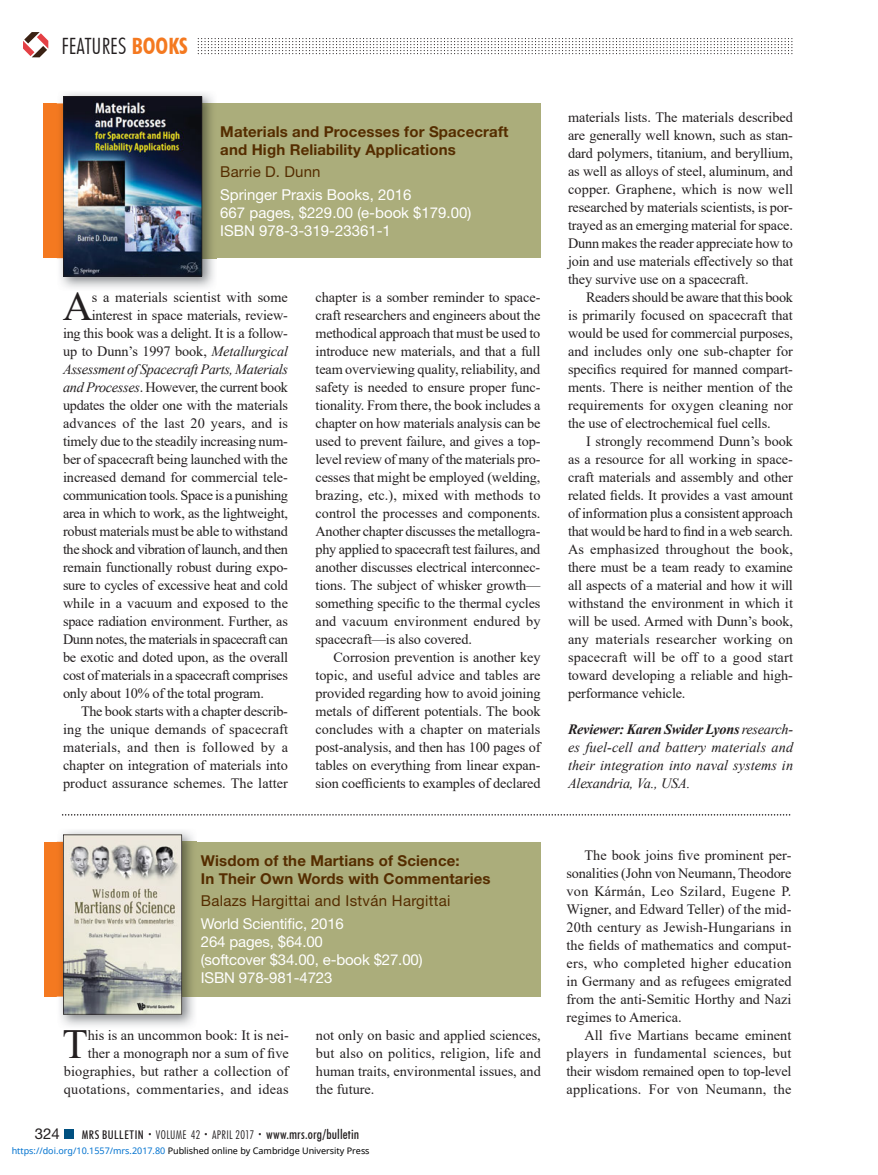
<style>
.page{position:relative;width:878px;height:1175px;background:#fff}
.page>*{position:absolute;margin:0;border:0;box-sizing:border-box;transform-origin:0 0}
.t1{font:41.4px "Times New Roman";color:#231f20}
.t2{font:300 condensed 22.5px "Futura BT";color:#231f20}
.t3{font:15px/18px "Helvetica Neue LT Std";letter-spacing:-.01em;color:#fff}
.t4{font:700 15px/18px "Helvetica Neue LT Std";letter-spacing:.01em;color:#552d00}
.t5{font:15px "Helvetica Neue LT Std";letter-spacing:.02em;color:#552d00}
.t6{font:15px "Helvetica Neue LT Std";color:#231f20}
.t7{font:14.25px/18px "Times New Roman";letter-spacing:-.01em;color:#231f20;text-align:justify}
.t8{font:14.25px/18px "Times New Roman";letter-spacing:.01em;color:#231f20;text-align:right}
.t9{font:italic 14.25px/18px "Times New Roman";letter-spacing:-.01em;color:#231f20;text-align:justify}
.t10{font:14.25px "Times New Roman";letter-spacing:.015em;color:#231f20}
.t11{font:500 condensed 13.5px "Futura BT";letter-spacing:.01em;color:#231f20}
.t12{font:9px "Noto Sans";color:#000}
.s1{font-weight:700;color:#f47920}
.s2{font-style:italic}
.s3{font-size:12px}
.s4{font-weight:300;font-size:7.5px}
.s5{font-weight:300;font-size:12px}
.s6{color:#0172cf}
.s7{font-weight:700}
</style>
<div class="page">
<svg style="left:23px;top:32px;width:25px;height:25px"></svg>
<svg style="left:198px;top:38px;width:594px;height:16px"></svg>
<div style="left:64px;top:1129px;width:9px;height:9px;background:#005080"></div>
<div style="left:44px;top:104px;width:90px;height:154px;background:#f47920"></div>
<div style="left:109px;top:104px;width:431px;height:154px;background:#abad7b"></div>
<img style="left:57px;top:92px;width:160px;height:196px">
<img style="left:57px;top:104px;width:6px;height:154px">
<img style="left:202px;top:104px;width:15px;height:154px">
<img style="left:63px;top:96px;width:139px;height:180px">
<svg style="left:62px;top:814px;width:728px;height:1px"></svg>
<div style="left:45px;top:841px;width:90px;height:155px;background:#f47920"></div>
<div style="left:109px;top:841px;width:431px;height:155px;background:#abad7b"></div>
<img style="left:57px;top:830px;width:139px;height:196px">
<img style="left:57px;top:841px;width:6px;height:155px">
<img style="left:182px;top:841px;width:14px;height:155px">
<svg style="left:63px;top:834px;width:119px;height:180px;background:#c4c2ba"></svg>
<h2 class="t2" style="left:62px;top:32px;width:128px">FEATURES <span class="s1">BOOKS</span></h2>
<p class="t4" style="left:220px;top:124px;width:290px">Materials and Processes for Spacecraft and High Reliability Applications</p>
<p class="t5" style="left:220px;top:167px;width:102px">Barrie D. Dunn</p>
<p class="t3" style="left:220px;top:187px;width:252px">Springer Praxis Books, 2016<br>667 pages, $229.00 (e-book $179.00)<br>ISBN 978-3-319-23361-1</p>
<h1 class="t1" style="left:63px;top:283px;width:31px">A</h1>
<p class="t7" style="left:92px;top:288px;width:197px">s a materials scientist with some</p>
<p class="t7" style="left:92px;top:306px;width:198px">interest in space materials, review-</p>
<p class="t7" style="left:63px;top:324px;width:226px">ing this book was a delight. It is a follow-</p>
<p class="t7" style="left:63px;top:342px;width:227px">up to Dunn’s 1997 book, <span class="s2">Metallurgical</span></p>
<p class="t9" style="left:63px;top:360px;width:226px">Assessment of Spacecraft Parts, Materials</p>
<p class="t7" style="left:63px;top:378px;width:226px"><span class="s2">and Processes</span>. However, the current book</p>
<p class="t7" style="left:63px;top:396px;width:226px">updates the older one with the materials</p>
<p class="t8" style="left:63px;top:414px;width:226px">advances of the last 20 years, and is</p>
<p class="t7" style="left:63px;top:432px;width:226px">timely due to the steadily increasing num-</p>
<p class="t7" style="left:63px;top:450px;width:226px">ber of spacecraft being launched with the</p>
<p class="t7" style="left:63px;top:468px;width:226px">increased demand for commercial tele-</p>
<p class="t7" style="left:63px;top:486px;width:226px">communication tools. Space is a punishing</p>
<p class="t7" style="left:63px;top:504px;width:226px">area in which to work, as the lightweight,</p>
<p class="t7" style="left:63px;top:522px;width:226px">robust materials must be able to withstand</p>
<p class="t7" style="left:63px;top:540px;width:226px">the shock and vibration of launch, and then</p>
<p class="t7" style="left:63px;top:558px;width:226px">remain functionally robust during expo-</p>
<p class="t7" style="left:63px;top:576px;width:226px">sure to cycles of excessive heat and cold</p>
<p class="t7" style="left:63px;top:594px;width:226px">while in a vacuum and exposed to the</p>
<p class="t7" style="left:63px;top:612px;width:226px">space radiation environment. Further, as</p>
<p class="t7" style="left:63px;top:630px;width:226px">Dunn notes, the materials in spacecraft can</p>
<p class="t7" style="left:63px;top:648px;width:226px">be exotic and doted upon, as the overall</p>
<p class="t7" style="left:63px;top:666px;width:226px">cost of materials in a spacecraft comprises</p>
<p class="t7" style="left:63px;top:684px;width:202px">only about 10% of the total program.</p>
<p class="t7" style="left:81px;top:702px;width:208px">The book starts with a chapter describ-</p>
<p class="t8" style="left:63px;top:720px;width:226px">ing the unique demands of spacecraft</p>
<p class="t10" style="left:63px;top:739px;width:226px">materials, and then is followed by a</p>
<p class="t7" style="left:63px;top:756px;width:226px">chapter on integration of materials into</p>
<p class="t7" style="left:63px;top:774px;width:226px">product assurance schemes. The latter</p>
<p class="t7" style="left:315px;top:288px;width:226px">chapter is a somber reminder to space&shy;craft researchers and engineers about the methodical approach that must be used to introduce new materials, and that a full team overviewing quality, reliability, and safety is needed to ensure proper func&shy;tionality. From there, the book includes a chapter on how materials analysis can be used to prevent failure, and gives a top&shy;level review of many of the materials pro&shy;cesses that might be employed (welding, brazing, etc.), mixed with methods to control the processes and components.<br>Another chapter discusses the metallogra&shy;phy applied to spacecraft test failures, and another discusses electrical interconnec&shy;tions. The subject of whisker growth— something specific to the thermal cycles and vacuum environment endured by spacecraft—is also covered.</p>
<p class="t7" style="left:315px;top:648px;width:226px;text-indent:18px">Corrosion prevention is another key topic, and useful advice and tables are provided regarding how to avoid joining metals of different potentials. The book concludes with a chapter on materials post-analysis, and then has 100 pages of tables on everything from linear expan&shy;sion coefficients to examples of declared</p>
<p class="t4" style="left:201px;top:853px;width:291px">Wisdom of the Martians of Science:<br>In Their Own Words with Commentaries</p>
<p class="t5" style="left:201px;top:895px;width:251px">Balazs Hargittai and István Hargittai</p>
<p class="t3" style="left:201px;top:916px;width:223px">World Scientific, 2016<br>264 pages, $64.00<br>(softcover $34.00, e-book $27.00)<br>ISBN 978-981-4723</p>
<p class="t8" style="left:64px;top:1026px;width:226px">his is an uncommon book: It is nei&shy;ther a monograph nor a sum of five biographies, but rather a collection of quotations, commentaries, and ideas</p>
<p class="t7" style="left:316px;top:1026px;width:226px">not only on basic and applied sciences, but also on politics, religion, life and human traits, environmental issues, and the future.</p>
<h1 class="t1" style="left:62px;top:1021px;width:27px">T</h1>
<p class="t6" style="left:35px;top:1128px;width:27px">324</p>
<p class="t11" style="left:82px;top:1125px;width:279px"><span class="s3">MRS BULLETIN</span> <span class="s4">•</span> <span class="s5">VOLUME 42</span> <span class="s4">•</span> <span class="s5">APRIL 2017</span> <span class="s4">•</span> www.mrs.org/bulletin</p>
<p class="t12" style="left:12px;top:1143px;width:359px"><span class="s6">https://doi.org/10.1557/mrs.2017.80</span> Published online by Cambridge University Press</p>
<p class="t7" style="left:568px;top:108px;width:226px">materials lists. The materials described are generally well known, such as stan&shy;dard polymers, titanium, and beryllium, as well as alloys of steel, aluminum, and copper. Graphene, which is now well researched by materials scientists, is por&shy;trayed as an emerging material for space.<br>Dunn makes the reader appreciate how to join and use materials effectively so that they survive use on a spacecraft.</p>
<p class="t7" style="left:568px;top:288px;width:226px;text-indent:18px">Readers should be aware that this book is primarily focused on spacecraft that would be used for commercial purposes, and includes only one sub-chapter for specifics required for manned compart&shy;ments. There is neither mention of the requirements for oxygen cleaning nor the use of electrochemical fuel cells.</p>
<p class="t7" style="left:568px;top:432px;width:226px;text-indent:18px">I strongly recommend Dunn’s book as a resource for all working in space&shy;craft materials and assembly and other related fields. It provides a vast amount of information plus a consistent approach that would be hard to find in a web search.<br>As emphasized throughout the book, there must be a team ready to examine all aspects of a material and how it will withstand the environment in which it will be used. Armed with Dunn’s book, any materials researcher working on spacecraft will be off to a good start toward developing a reliable and high&shy;performance vehicle.</p>
<p class="t9" style="left:568px;top:720px;width:227px"><span class="s7">Reviewer: Karen Swider Lyons</span> research&shy;es fuel-cell and battery materials and their integration into naval systems in Alexandria, Va., USA.</p>
<p class="t7" style="left:566px;top:846px;width:226px;text-indent:18px">The book joins five prominent per&shy;sonalities (John von Neumann, Theodore von Kármán, Leo Szilard, Eugene P.<br>Wigner, and Edward Teller) of the mid-20th century as Jewish-Hungarians in the fields of mathematics and comput&shy;ers, who completed higher education in Germany and as refugees emigrated from the anti-Semitic Horthy and Nazi regimes to America.</p>
<p class="t7" style="left:566px;top:1026px;width:226px;text-indent:18px">All five Martians became eminent players in fundamental sciences, but their wisdom remained open to top-level applications. For von Neumann, the</p>
</div>
